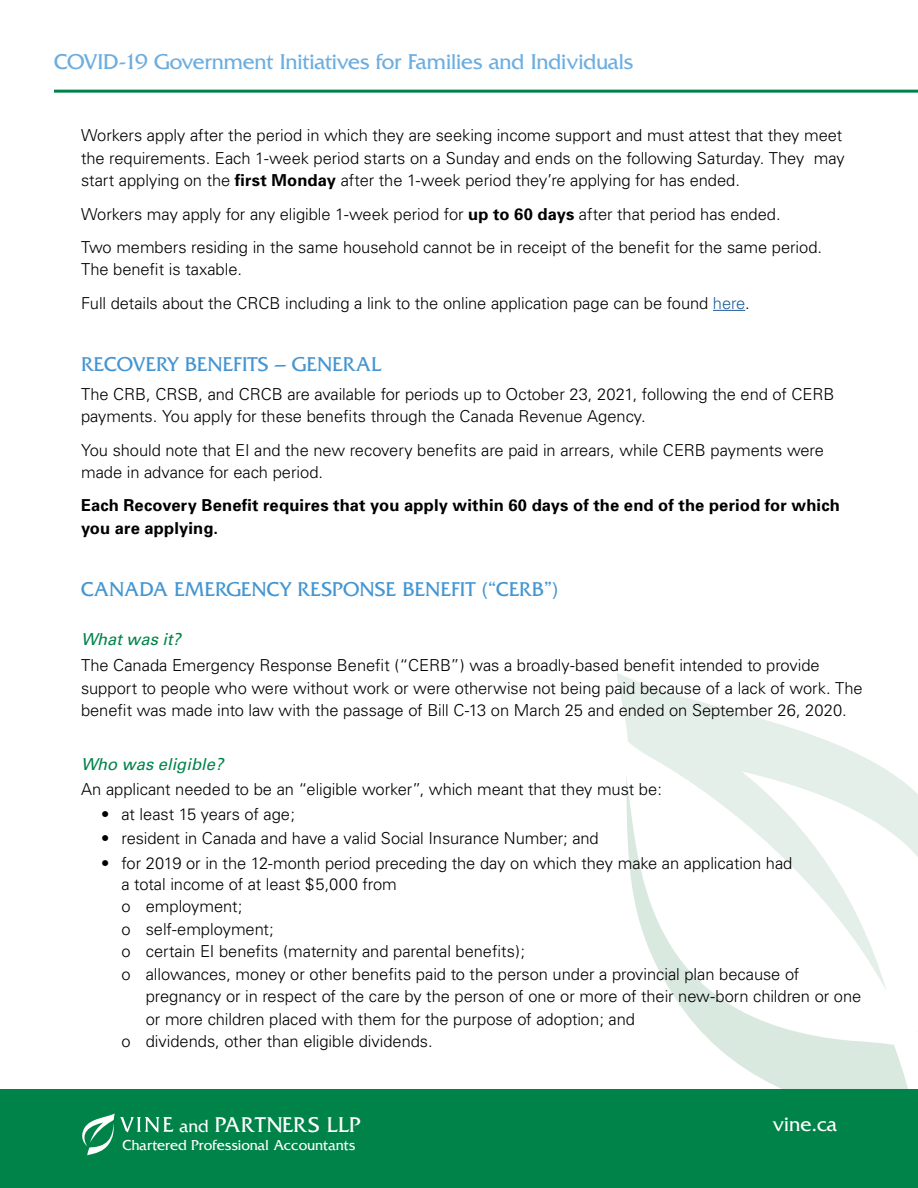
<style>
.page{position:relative;width:918px;height:1188px;background:#fff}
.page>*{position:absolute;margin:0;border:0;box-sizing:border-box;transform-origin:0 0}
.t1{font:22.5px "Friz Quadrata Std";letter-spacing:-.01em;color:#6caddf}
.t2{font:21px "Friz Quadrata Std";color:#4495d1}
.t3{font:21px "Friz Quadrata Std";color:#fff}
.t4{font:19.5px "Friz Quadrata Font";letter-spacing:-.035em;color:#fff}
.t5{font:300 16.5px/22.5px "Univers";letter-spacing:-.005em;color:#000}
.t6{font:700 16.5px/22.5px "Univers";letter-spacing:.01em;color:#000}
.t7{font:italic 16.5px "Univers";color:#008348}
.t8{font:13.2px "Friz Quadrata Font";letter-spacing:-.02em;color:#fff}
.s1{font-weight:700}
.s2{color:#215e9e}
.s3{font-size:15.9px}
</style>
<div class="page">
<svg style="left:617px;top:673px;width:277px;height:102px"></svg>
<svg style="left:626px;top:775px;width:292px;height:314px"></svg>
<div style="left:0;top:1089px;width:918px;height:99px;background:#008348"></div>
<svg style="left:82px;top:1114px;width:92px;height:41px"></svg>
<hr style="left:54px;top:90px;width:864px;height:3px;background:#008348">
<hr style="left:713px;top:310px;width:32px;height:1px;background:#215e9e">
<h1 class="t1" style="left:54px;top:49px;width:581px">COVID-19 Government Initiatives for Families and Individuals</h1>
<p class="t5" style="left:81px;top:124px;width:765px">Workers apply after the period in which they are seeking income support and must attest that they meet the requirements. Each 1-week period starts on a Sunday and ends on the following Saturday. They may start applying on the <span class="s1">first Monday</span> after the 1-week period they’re applying for has ended.</p>
<p class="t5" style="left:81px;top:197px;width:743px;line-height:33.3px">Workers may apply for any eligible 1-week period for <span class="s1">up to 60 days</span> after that period has ended.<br>Two members residing in the same household cannot be in receipt of the benefit for the same period.</p>
<p class="t5" style="left:81px;top:253px;width:670px;line-height:33.3px">The benefit is taxable.<br>Full details about the CRCB including a link to the online application page can be found <span class="s2">here</span>.</p>
<p class="t2" style="left:81px;top:352px;width:303px">RECOVERY BENEFITS – GENERAL</p>
<p class="t5" style="left:81px;top:383px;width:755px">The CRB, CRSB, and CRCB are available for periods up to October 23, 2021, following the end of CERB payments. You apply for these benefits through the Canada Revenue Agency.</p>
<p class="t5" style="left:81px;top:439px;width:744px">You should note that EI and the new recovery benefits are paid in arrears, while CERB payments were made in advance for each period.</p>
<p class="t6" style="left:81px;top:494px;width:761px">Each Recovery Benefit requires that you apply within 60 days of the end of the period for which you are applying.</p>
<p class="t2" style="left:81px;top:577px;width:479px">CANADA EMERGENCY RESPONSE BENEFIT (“CERB”)</p>
<p class="t7" style="left:81px;top:630px;width:101px">What was it?</p>
<p class="t5" style="left:81px;top:654px;width:783px">The Canada Emergency Response Benefit (“CERB”) was a broadly-based benefit intended to provide support to people who were without work or were otherwise not being paid because of a lack of work. The benefit was made into law with the passage of Bill C-13 on March 25 and ended on September 26, 2020.</p>
<p class="t7" style="left:81px;top:754px;width:144px">Who was eligible?</p>
<p class="t5" style="left:81px;top:778px;width:583px">An applicant needed to be an “eligible worker”, which meant that they must be:</p>
<p class="t5" style="left:101px;top:803px;width:195px">• at least 15 years of age;</p>
<p class="t5" style="left:101px;top:827px;width:499px">• resident in Canada and have a valid Social Insurance Number; and</p>
<p class="t5" style="left:121px;top:852px;width:672px;line-height:21px;text-indent:-20px">• for 2019 or in the 12-month period preceding the day on which they make an application had a total income of at least $5,000 from</p>
<p class="t5" style="left:121px;top:895px;width:122px">o employment;</p>
<p class="t5" style="left:121px;top:918px;width:154px">o self-employment;</p>
<p class="t5" style="left:121px;top:940px;width:405px">o certain EI benefits (maternity and parental benefits);</p>
<p class="t5" style="left:122px;top:963px;width:679px">o allowances, money or other benefits paid to the person under a provincial plan because of</p>
<p class="t5" style="left:146px;top:985px;width:717px">pregnancy or in respect of the care by the person of one or more of their new-born children or one</p>
<p class="t5" style="left:146px;top:1008px;width:491px">or more children placed with them for the purpose of adoption; and</p>
<p class="t5" style="left:122px;top:1030px;width:313px">o dividends, other than eligible dividends.</p>
<p class="t4" style="left:179px;top:1112px;width:183px"><span class="s3">and</span> PARTNERS LLP</p>
<p class="t8" style="left:122px;top:1136px;width:235px">Chartered Professional Accountants</p>
<p class="t3" style="left:773px;top:1112px;width:65px">vine.ca</p>
</div>
